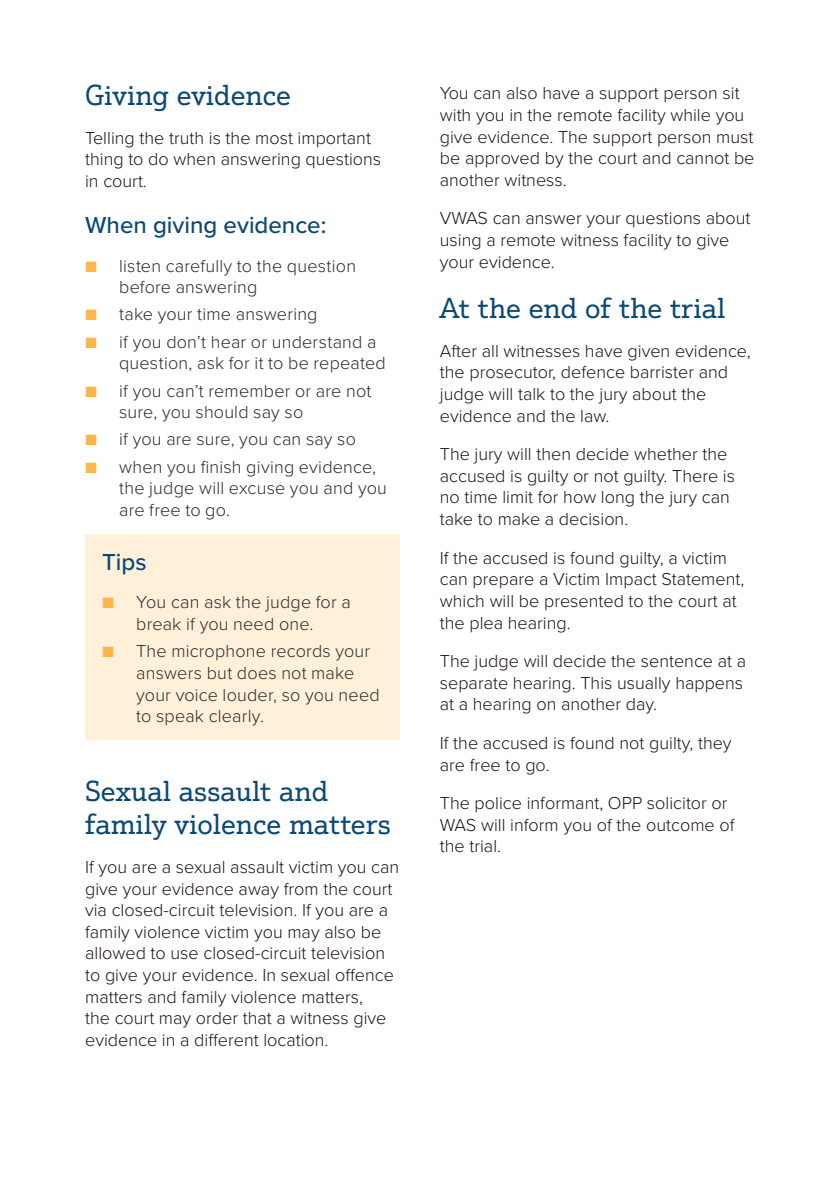
<style>
.page{position:relative;width:840px;height:1191px;background:#fff}
.page>*{position:absolute;margin:0;border:0;box-sizing:border-box;transform-origin:0 0}
.t1{font:28px/33.6px "Justus Pro";color:#0a4875}
.t2{font:500 24px "Proxima Nova";color:#0a4875}
.t3{font:300 18px/21.6px "Proxima Nova";color:#1d1511}
.t4{font:300 18px/21.6px "Proxima Nova";letter-spacing:.01em;color:#2d2a26}
.s1{font-weight:400;color:#ffb548}
</style>
<div class="page">
<div style="left:85px;top:534px;width:315px;height:205px;background:#fff0da"></div>
<h1 class="t1" style="left:85px;top:78px;width:207px">Giving evidence</h1>
<p class="t3" style="left:85px;top:126px;width:297px">Telling the truth is the most important thing to do when answering questions in court.</p>
<h2 class="t2" style="left:85px;top:207px;width:243px">When giving evidence:</h2>
<p class="t4" style="left:119px;top:254px;width:238px;text-indent:-34px"><span class="s1">■</span> listen carefully to the question before answering</p>
<p class="t4" style="left:85px;top:303px;width:234px"><span class="s1">■</span> take your time answering</p>
<p class="t4" style="left:119px;top:330px;width:268px;text-indent:-34px"><span class="s1">■</span> if you don’t hear or understand a question, ask for it to be repeated</p>
<p class="t4" style="left:119px;top:379px;width:253px;text-indent:-34px"><span class="s1">■</span> if you can’t remember or are not sure, you should say so</p>
<p class="t4" style="left:85px;top:428px;width:272px"><span class="s1">■</span> if you are sure, you can say so</p>
<p class="t4" style="left:119px;top:455px;width:269px;text-indent:-34px"><span class="s1">■</span> when you finish giving evidence, the judge will excuse you and you are free to go.</p>
<h2 class="t2" style="left:102px;top:544px;width:46px">Tips</h2>
<p class="t4" style="left:102px;top:590px;width:250px;text-align:center"><span class="s1">■</span> You can ask the judge for a break if you need one.</p>
<p class="t4" style="left:136px;top:639px;width:245px;text-indent:-34px"><span class="s1">■</span> The microphone records your answers but does not make your voice louder, so you need to speak clearly.</p>
<h1 class="t1" style="left:85px;top:773px;width:307px">Sexual assault and family violence matters</h1>
<p class="t3" style="left:85px;top:855px;width:315px">If you are a sexual assault victim you can give your evidence away from the court via closed-circuit television. If you are a family violence victim you may also be allowed to use closed-circuit television to give your evidence. In sexual offence matters and family violence matters,<br>the court may order that a witness give evidence in a different location.</p>
<p class="t3" style="left:439px;top:81px;width:316px">You can also have a support person sit with you in the remote facility while you give evidence. The support person must be approved by the court and cannot be another witness.</p>
<p class="t3" style="left:439px;top:206px;width:312px">VWAS can answer your questions about using a remote witness facility to give your evidence.</p>
<h1 class="t1" style="left:439px;top:291px;width:287px">At the end of the trial</h1>
<p class="t3" style="left:439px;top:339px;width:312px">After all witnesses have given evidence, the prosecutor, defence barrister and judge will talk to the jury about the evidence and the law.</p>
<p class="t3" style="left:439px;top:442px;width:296px">The jury will then decide whether the accused is guilty or not guilty. There is no time limit for how long the jury can take to make a decision.</p>
<p class="t3" style="left:439px;top:546px;width:306px">If the accused is found guilty, a victim can prepare a Victim Impact Statement, which will be presented to the court at the plea hearing.</p>
<p class="t3" style="left:439px;top:649px;width:307px">The judge will decide the sentence at a separate hearing. This usually happens at a hearing on another day.</p>
<p class="t3" style="left:439px;top:731px;width:293px">If the accused is found not guilty, they are free to go.</p>
<p class="t3" style="left:439px;top:791px;width:296px">The police informant, OPP solicitor or<br>WAS will inform you of the outcome of the trial.</p>
</div>
